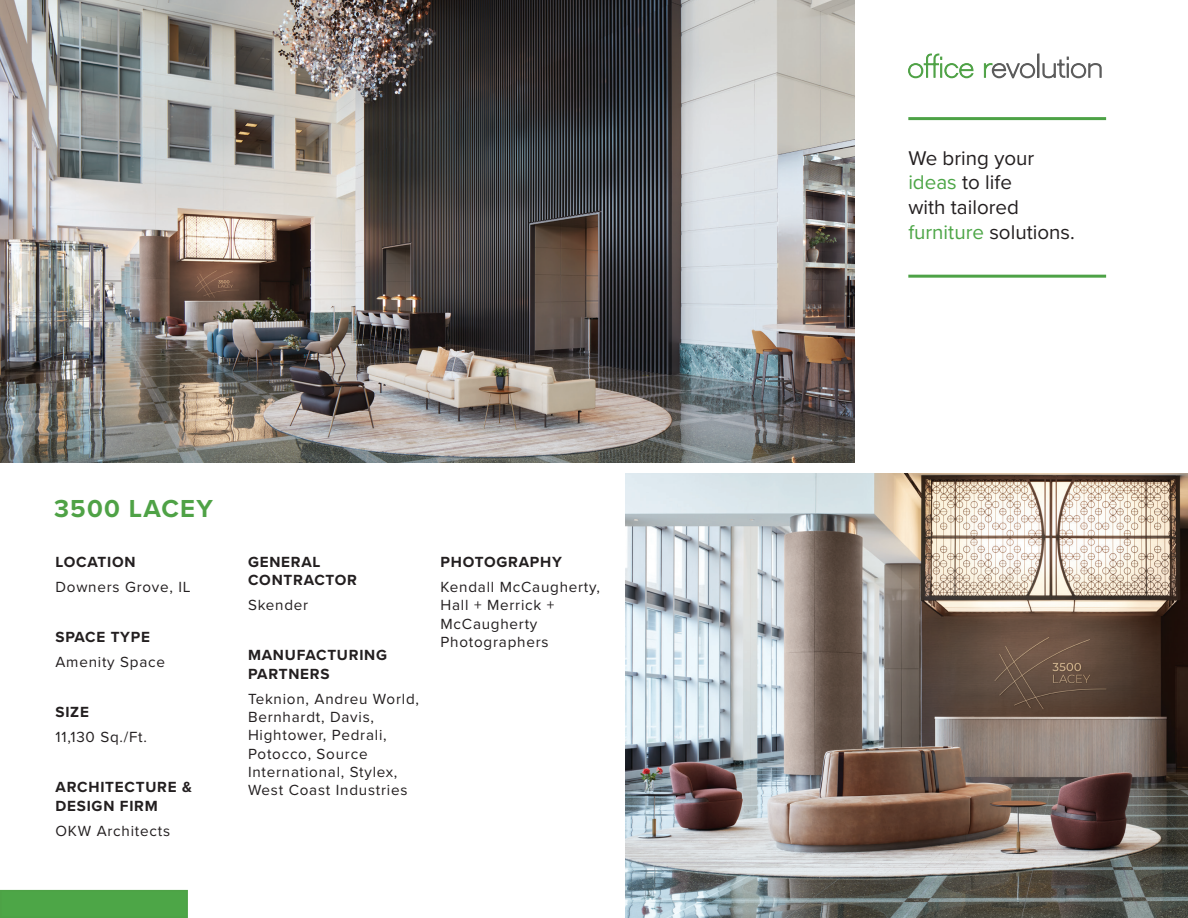
<style>
.page{position:relative;width:1188px;height:918px;background:#fff}
.page>*{position:absolute;margin:0;border:0;box-sizing:border-box;transform-origin:0 0}
.t1{font:700 25.5px "Proxima Nova";letter-spacing:.05em;color:#4fa246}
.t2{font:20.55px/24.8px "Proxima Nova";color:#231f20}
.t3{font:15.3px/18.3px "Proxima Nova";letter-spacing:.05em;color:#231f20}
.t4{font:700 15.3px/18.3px "Proxima Nova";letter-spacing:.05em;color:#231f20}
.s1{color:#4da647}
</style>
<div class="page">
<div style="left:1px;top:891px;width:186px;height:26px;background:#4da647"></div>
<div style="left:0;top:890px;width:188px;height:28px;border:2px solid #4da246"></div>
<img style="left:625px;top:474px;width:563px;height:444px">
<hr style="left:908px;top:275px;width:198px;height:3px;background:#4da246">
<hr style="left:908px;top:117px;width:198px;height:3px;background:#4da246">
<svg style="left:908px;top:54px;width:65px;height:24px"></svg>
<svg style="left:984px;top:54px;width:118px;height:25px"></svg>
<img style="left:0;top:0;width:855px;height:463px">
<h1 class="t1" style="left:54px;top:489px;width:160px">3500 LACEY</h1>
<p class="t4" style="left:56px;top:553px;width:82px">LOCATION</p>
<p class="t3" style="left:56px;top:577px;width:137px">Downers Grove, IL</p>
<p class="t4" style="left:56px;top:628px;width:96px">SPACE TYPE</p>
<p class="t3" style="left:56px;top:652px;width:111px">Amenity Space</p>
<p class="t4" style="left:56px;top:703px;width:35px">SIZE</p>
<p class="t3" style="left:56px;top:727px;width:93px">11,130 Sq./Ft.</p>
<p class="t4" style="left:56px;top:778px;width:138px">ARCHITECTURE &amp;<br>DESIGN FIRM</p>
<p class="t3" style="left:56px;top:821px;width:116px">OKW Architects</p>
<p class="t4" style="left:248px;top:553px;width:110px">GENERAL<br>CONTRACTOR</p>
<p class="t3" style="left:248px;top:595px;width:62px">Skender</p>
<p class="t4" style="left:248px;top:646px;width:141px">MANUFACTURING<br>PARTNERS</p>
<p class="t3" style="left:248px;top:689px;width:172px">Teknion, Andreu World,<br>Bernhardt, Davis,<br>Hightower, Pedrali,<br>Potocco, Source<br>International, Stylex,<br>West Coast Industries</p>
<p class="t4" style="left:441px;top:553px;width:123px">PHOTOGRAPHY</p>
<p class="t3" style="left:441px;top:577px;width:161px">Kendall McCaugherty,<br>Hall + Merrick +<br>McCaugherty<br>Photographers</p>
<h2 class="t2" style="left:908px;top:145px;width:168px">We bring your <span class="s1">ideas</span> to life<br>with tailored <span class="s1">furniture</span> solutions.</h2>
</div>
